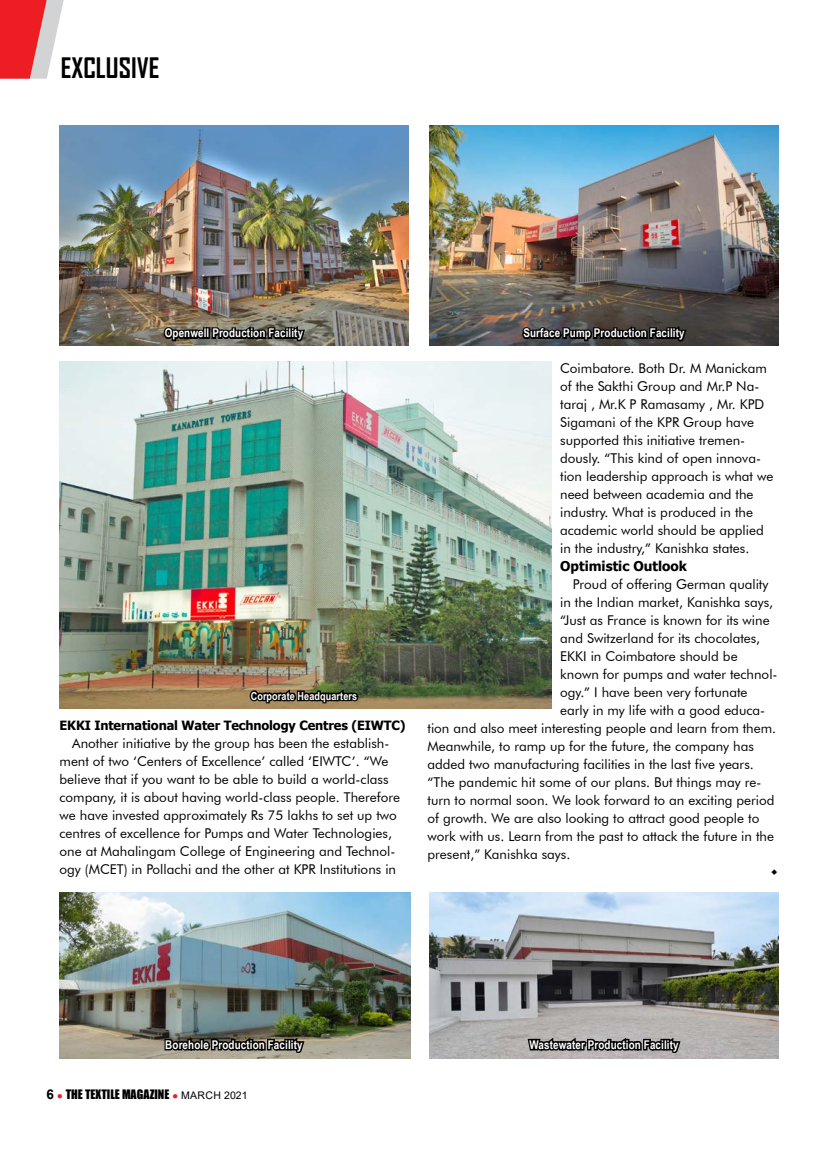
<style>
.page{position:relative;width:838px;height:1161px;background:#fff}
.page>*{position:absolute;margin:0;border:0;box-sizing:border-box;transform-origin:0 0}
.t1{font:700 27px "Agency FB";color:#000}
.t2{font:13.5px/18px "Futura BT";color:#000}
.t3{font:700 13.5px "Tahoma";color:#000}
.t4{font:700 12.75px "Tahoma";letter-spacing:-.01em;color:#000}
.t5{font:700 12px "Arial Narrow";letter-spacing:.01em;color:#fff}
.t6{font:12px "Impact";color:#000}
.t7{font:700 11.1px "Arial Narrow";letter-spacing:.01em;color:#fff}
.s1{font-family:"Arial";font-weight:700;font-size:13.5px}
.s2{color:#ed1d24}
.s3{font-family:"Arial";font-size:10.5px}
</style>
<div class="page">
<img style="left:60px;top:892px;width:350px;height:166px">
<img style="left:429px;top:892px;width:349px;height:166px">
<img style="left:60px;top:126px;width:348px;height:219px">
<img style="left:429px;top:125px;width:349px;height:220px">
<svg style="left:161px;top:319px;width:146px;height:27px"></svg>
<svg style="left:163px;top:1035px;width:143px;height:23px"></svg>
<svg style="left:526px;top:1028px;width:156px;height:31px"></svg>
<svg style="left:520px;top:323px;width:168px;height:23px"></svg>
<img style="left:60px;top:361px;width:491px;height:348px">
<svg style="left:247px;top:687px;width:113px;height:19px"></svg>
<svg style="left:0;top:0;width:64px;height:79px"></svg>
<h1 class="t1" style="left:61px;top:51px;width:100px">EXCLUSIVE</h1>
<p class="t5" style="left:165px;top:324px;width:140px">Openwell Production Facility</p>
<p class="t7" style="left:251px;top:687px;width:108px">Corporate Headquarters</p>
<p class="t4" style="left:60px;top:716px;width:347px">EKKI International Water Technology Centres (EIWTC)</p>
<p class="t2" style="left:60px;top:734px;width:342px;text-indent:13px">Another initiative by the group has been the establish&shy;ment of two ‘Centers of Excellence’ called ‘EIWTC’. “We believe that if you want to be able to build a world-class company, it is about having world-class people. Therefore we have invested approximately Rs 75 lakhs to set up two centres of excellence for Pumps and Water Technologies, one at Mahalingam College of Engineering and Technol&shy;ogy (MCET) in Pollachi and the other at KPR Institutions in</p>
<p class="t5" style="left:523px;top:324px;width:163px">Surface Pump Production Facility</p>
<p class="t2" style="left:560px;top:359px;width:215px">Coimbatore. Both Dr. M Manickam of the Sakthi Group and Mr.P Na&shy;taraj , Mr.K P Ramasamy , Mr. KPD<br>Sigamani of the KPR Group have supported this initiative tremen&shy;dously. “This kind of open innova&shy;tion leadership approach is what we need between academia and the industry. What is produced in the academic world should be applied in the industry,” Kanishka states.</p>
<p class="t3" style="left:560px;top:557px;width:128px">Optimistic Outlook</p>
<p class="t2" style="left:573px;top:575px;width:197px">Proud of offering German quality</p>
<p class="t2" style="left:560px;top:593px;width:214px">in the Indian market, Kanishka says,</p>
<p class="t2" style="left:560px;top:611px;width:211px">“Just as France is known for its wine</p>
<p class="t2" style="left:560px;top:629px;width:202px">and Switzerland for its chocolates,</p>
<p class="t2" style="left:560px;top:647px;width:179px">EKKI in Coimbatore should be</p>
<p class="t2" style="left:560px;top:665px;width:219px">known for pumps and water technol-</p>
<p class="t2" style="left:560px;top:683px;width:189px">ogy.” I have been very fortunate</p>
<p class="t2" style="left:560px;top:701px;width:206px">early in my life with a good educa-</p>
<p class="t2" style="left:427px;top:719px;width:350px">tion and also meet interesting people and learn from them.</p>
<p class="t2" style="left:427px;top:737px;width:328px">Meanwhile, to ramp up for the future, the company has</p>
<p class="t2" style="left:427px;top:755px;width:328px">added two manufacturing facilities in the last five years.</p>
<p class="t2" style="left:427px;top:773px;width:335px">“The pandemic hit some of our plans. But things may re-</p>
<p class="t2" style="left:427px;top:791px;width:349px">turn to normal soon. We look forward to an exciting period</p>
<p class="t2" style="left:427px;top:809px;width:333px">of growth. We are also looking to attract good people to</p>
<p class="t2" style="left:427px;top:827px;width:348px">work with us. Learn from the past to attack the future in the</p>
<p class="t2" style="left:427px;top:845px;width:144px">present,” Kanishka says.</p>
<p class="t5" style="left:165px;top:1035px;width:139px">Borehole Production Facility</p>
<p class="t5" style="left:529px;top:1035px;width:151px">Wastewater Production Facility</p>
<p class="t6" style="left:47px;top:1084px;width:202px"><span class="s1">6</span> <span class="s2">●</span> THE TEXTILE MAGAZINE <span class="s2">●</span> <span class="s3">MARCH 2021</span></p>
</div>
